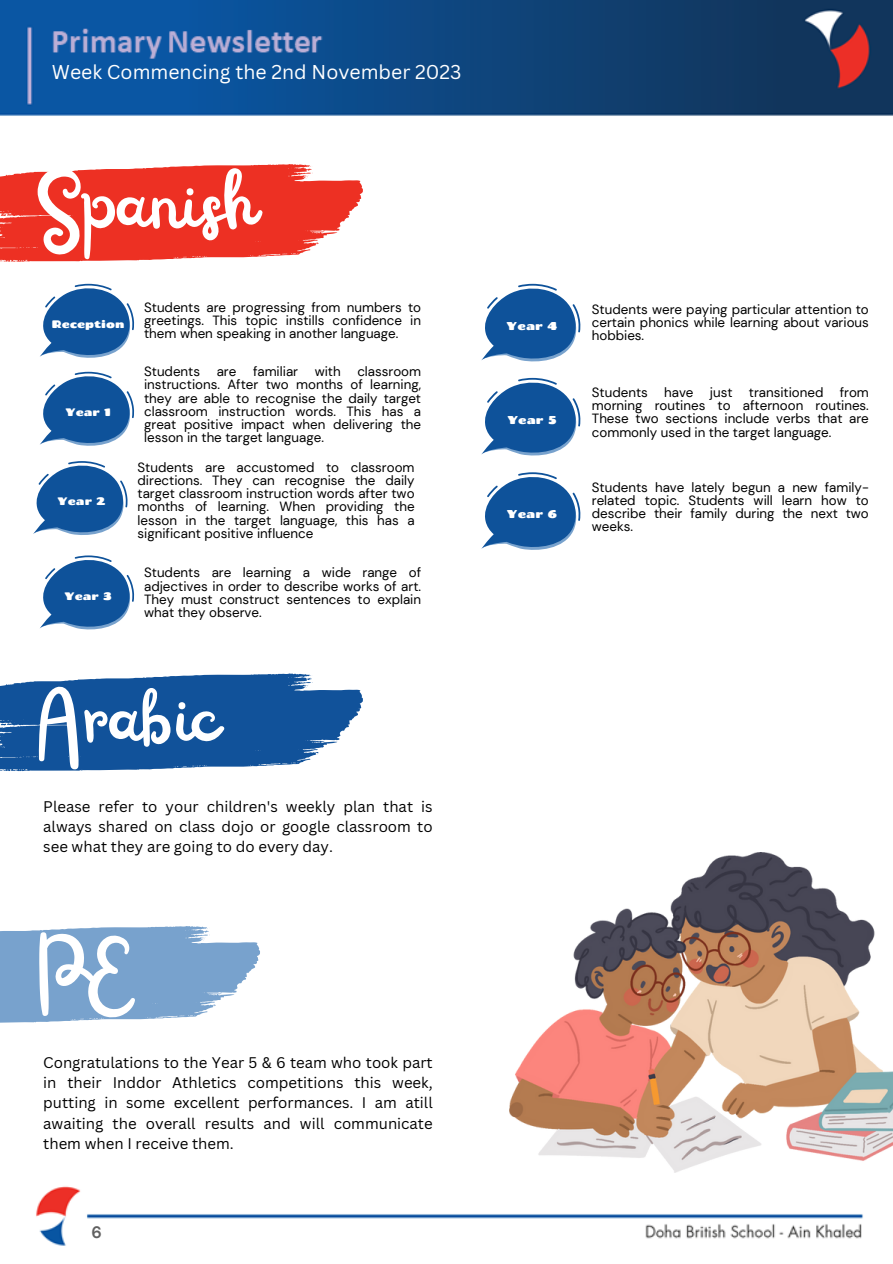
<style>
.page{position:relative;width:893px;height:1264px;background:#fff}
.page>*{position:absolute;margin:0;border:0;box-sizing:border-box;transform-origin:0 0}
.t1{font:89.85px "Railey";color:#fff}
.t2{font:19.5px "Canva Sans";color:#fff}
.t3{font:700 16.5px "DM Sans";color:#616161}
.t4{font:15px/20.2px "Canva Sans";color:#000;text-align:justify}
.t5{font:13.35px/13px "DM Sans";color:#000;text-align:justify}
.t6{font:11.4px "Chango";color:#fff}
.t7{font:10.95px "Chango";color:#fff}
</style>
<div class="page">
<img style="left:0;top:0;width:892px;height:1246px">
<img style="left:509px;top:852px;width:383px;height:320px">
<svg style="left:40px;top:283px;width:94px;height:76px"></svg>
<svg style="left:40px;top:371px;width:94px;height:76px"></svg>
<svg style="left:33px;top:461px;width:95px;height:76px"></svg>
<svg style="left:40px;top:555px;width:94px;height:76px"></svg>
<svg style="left:481px;top:283px;width:99px;height:80px"></svg>
<svg style="left:481px;top:377px;width:99px;height:80px"></svg>
<svg style="left:481px;top:472px;width:99px;height:79px"></svg>
<svg style="left:0;top:164px;width:363px;height:98px"></svg>
<svg style="left:0;top:673px;width:363px;height:98px"></svg>
<svg style="left:0;top:925px;width:260px;height:99px"></svg>
<p class="t2" style="left:52px;top:58px;width:411px">Week Commencing the 2nd November 2023</p>
<p class="t1" style="left:33px;top:156px;width:222px">Spanish</p>
<p class="t7" style="left:52px;top:317px;width:74px">Reception</p>
<p class="t7" style="left:65px;top:405px;width:47px">Year 1</p>
<p class="t7" style="left:57px;top:494px;width:49px">Year 2</p>
<p class="t7" style="left:64px;top:588px;width:49px">Year 3</p>
<p class="t5" style="left:144px;top:301px;width:278px">Students are progressing from numbers to greetings. This topic instills confidence in them when speaking in another language.</p>
<p class="t5" style="left:144px;top:365px;width:278px">Students are familiar with classroom instructions. After two months of learning, they are able to recognise the daily target classroom instruction words. This has a great positive impact when delivering the lesson in the target language.</p>
<p class="t5" style="left:137px;top:461px;width:278px">Students are accustomed to classroom directions. They can recognise the daily target classroom instruction words after two months of learning. When providing the lesson in the target language, this has a significant positive influence</p>
<p class="t5" style="left:144px;top:566px;width:278px">Students are learning a wide range of adjectives in order to describe works of art.<br>They must construct sentences to explain what they observe.</p>
<p class="t1" style="left:33px;top:670px;width:185px">Arabic</p>
<p class="t4" style="left:43px;top:796px;width:391px">Please refer to your children's weekly plan that is always shared on class dojo or google classroom to see what they are going to do every day.</p>
<p class="t1" style="left:35px;top:918px;width:97px">PE</p>
<p class="t4" style="left:43px;top:1051px;width:391px">Congratulations to the Year 5 &amp; 6 team who took part in their Inddor Athletics competitions this week, putting in some excellent performances. I am atill awaiting the overall results and will communicate them when I receive them.</p>
<p class="t3" style="left:92px;top:1221px;width:12px">6</p>
<p class="t6" style="left:506px;top:319px;width:52px">Year 4</p>
<p class="t6" style="left:507px;top:413px;width:51px">Year 5</p>
<p class="t6" style="left:507px;top:507px;width:52px">Year 6</p>
<p class="t5" style="left:591px;top:303px;width:278px">Students were paying particular attention to certain phonics while learning about various hobbies.</p>
<p class="t5" style="left:591px;top:386px;width:278px">Students have just transitioned from morning routines to afternoon routines.<br>These two sections include verbs that are commonly used in the target language.</p>
<p class="t5" style="left:591px;top:480px;width:278px">Students have lately begun a new family&shy;related topic. Students will learn how to describe their family during the next two weeks.</p>
</div>
